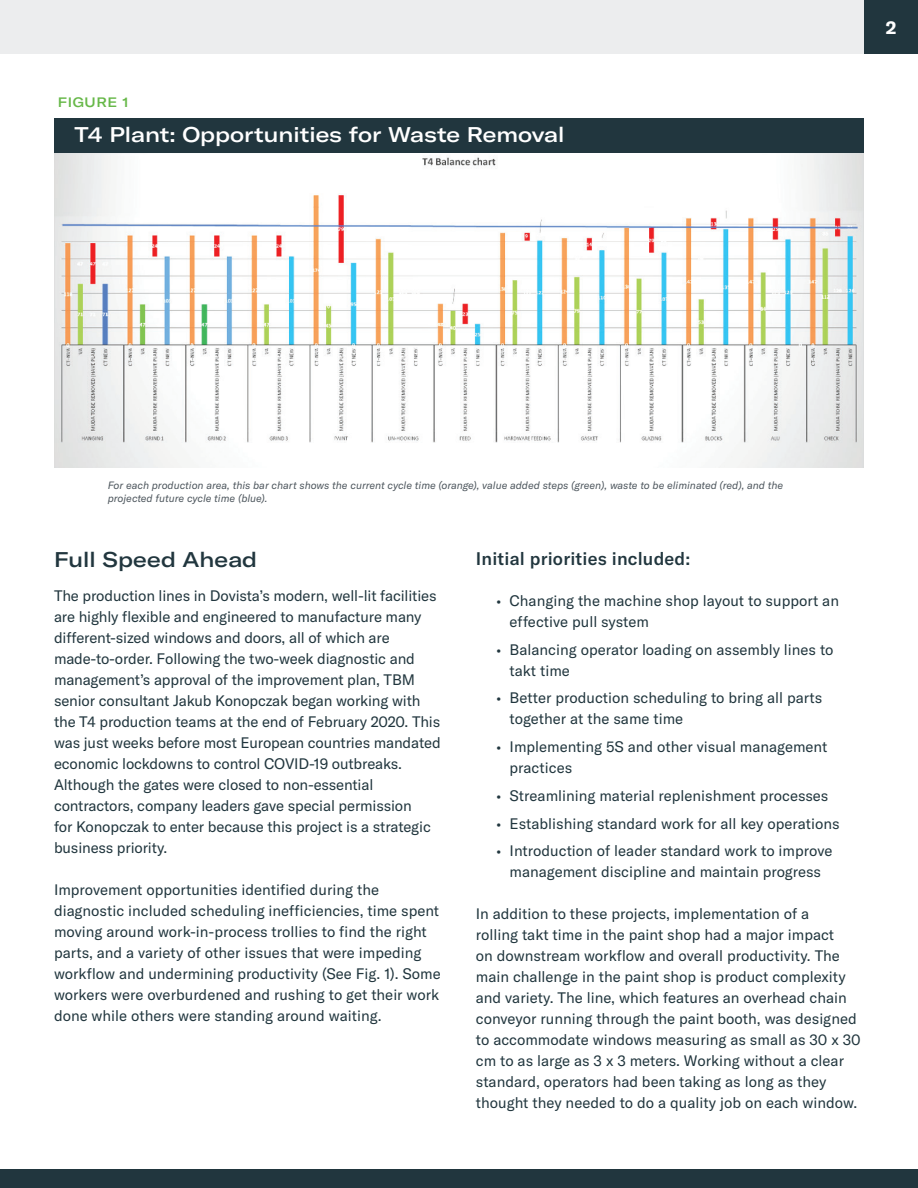
<style>
.page{position:relative;width:918px;height:1188px;background:#fff}
.page>*{position:absolute;margin:0;border:0;box-sizing:border-box;transform-origin:0 0}
.t1{font:500 expanded 21px "GT America";color:#fff}
.t2{font:500 expanded 21px "GT America";color:#21363e}
.t3{font:500 18px "GT America";letter-spacing:.01em;color:#21363e}
.t4{font:700 18px "GT America";color:#fff}
.t5{font:15px/21px "GT America";color:#21363e}
.t6{font:500 expanded 13.5px "GT America";letter-spacing:.04em;color:#67b849}
.t7{font:italic 10.5px/13.5px "GT America";color:#4d565d}
</style>
<div class="page">
<div style="left:864px;top:0;width:54px;height:54px;background:#21363e"></div>
<div style="left:0;top:0;width:864px;height:54px;background:#ecedee"></div>
<div style="left:0;top:1169px;width:918px;height:19px;background:#21363e"></div>
<img style="left:54px;top:152px;width:810px;height:316px">
<div style="left:54px;top:118px;width:810px;height:34px;background:#21363e"></div>
<p class="t6" style="left:58px;top:94px;width:72px">FIGURE 1</p>
<h1 class="t1" style="left:75px;top:122px;width:492px">T4 Plant: Opportunities for Waste Removal</h1>
<p class="t4" style="left:886px;top:16px;width:12px">2</p>
<p class="t7" style="left:108px;top:478px;width:677px">For each production area, this bar chart shows the current cycle time (orange), value added steps (green), waste to be eliminated (red), and the projected future cycle time (blue).</p>
<h1 class="t2" style="left:54px;top:547px;width:205px">Full Speed Ahead</h1>
<p class="t5" style="left:54px;top:586px;width:388px">The production lines in Dovista’s modern, well-lit facilities are highly flexible and engineered to manufacture many different-sized windows and doors, all of which are made-to-order. Following the two-week diagnostic and management’s approval of the improvement plan, TBM senior consultant Jakub Konopczak began working with the T4 production teams at the end of February 2020. This was just weeks before most European countries mandated economic lockdowns to control COVID-19 outbreaks.<br>Although the gates were closed to non-essential contractors, company leaders gave special permission<br>for Konopczak to enter because this project is a strategic business priority.</p>
<p class="t5" style="left:54px;top:879px;width:388px">Improvement opportunities identified during the diagnostic included scheduling inefficiencies, time spent moving around work-in-process trollies to find the right parts, and a variety of other issues that were impeding workflow and undermining productivity (See Fig. 1). Some workers were overburdened and rushing to get their work done while others were standing around waiting.</p>
<p class="t3" style="left:476px;top:547px;width:216px">Initial priorities included:</p>
<p class="t5" style="left:510px;top:590px;width:331px;text-indent:-14px">• Changing the machine shop layout to support an effective pull system</p>
<p class="t5" style="left:510px;top:639px;width:325px;text-indent:-14px">• Balancing operator loading on assembly lines to takt time</p>
<p class="t5" style="left:510px;top:688px;width:314px;text-indent:-14px">• Better production scheduling to bring all parts together at the same time</p>
<p class="t5" style="left:510px;top:736px;width:319px;text-indent:-14px">• Implementing 5S and other visual management practices</p>
<p class="t5" style="left:496px;top:785px;width:334px">• Streamlining material replenishment processes</p>
<p class="t5" style="left:496px;top:813px;width:345px">• Establishing standard work for all key operations</p>
<p class="t5" style="left:496px;top:841px;width:338px;text-align:center">• Introduction of leader standard work to improve management discipline and maintain progress</p>
<p class="t5" style="left:476px;top:903px;width:386px">In addition to these projects, implementation of a<br>rolling takt time in the paint shop had a major impact<br>on downstream workflow and overall productivity. The main challenge in the paint shop is product complexity and variety. The line, which features an overhead chain conveyor running through the paint booth, was designed to accommodate windows measuring as small as 30 x 30 cm to as large as 3 x 3 meters. Working without a clear standard, operators had been taking as long as they thought they needed to do a quality job on each window.</p>
</div>
